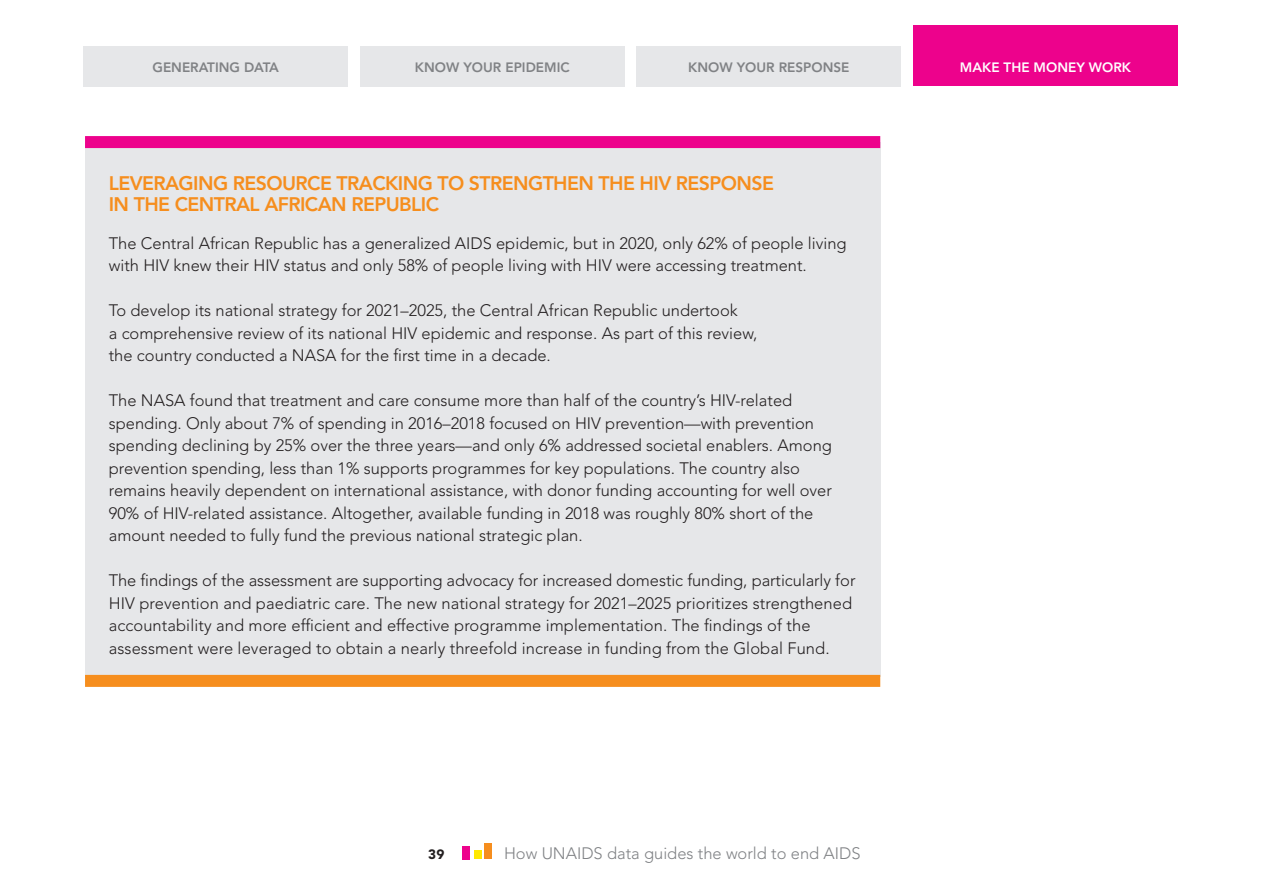
<style>
.page{position:relative;width:1263px;height:893px;background:#fff}
.page>*{position:absolute;margin:0;border:0;box-sizing:border-box;transform-origin:0 0}
.t1{font:800 19.5px/21px "Avenir LT Std";letter-spacing:-.03em;color:#f68e1e}
.t2{font:300 16.5px/22.5px "Avenir LT Std";color:#231f20}
.t3{font:300 16.5px "Avenir LT Std";color:#808285}
.t4{font:800 13.5px "Avenir LT Std";color:#808285}
.t5{font:800 13.5px "Avenir LT Std";color:#fff}
.t6{font:900 13.5px "Avenir LT Std";color:#231f20}
</style>
<div class="page">
<div style="left:636px;top:46px;width:265px;height:40px;background:#e6e7e9"></div>
<div style="left:360px;top:46px;width:265px;height:40px;background:#e6e7e9"></div>
<div style="left:913px;top:26px;width:265px;height:60px;background:#ed028c"></div>
<div style="left:484px;top:843px;width:8px;height:16px;background:#f68e1e"></div>
<div style="left:473px;top:850px;width:8px;height:9px;background:#ffe901"></div>
<div style="left:462px;top:846px;width:8px;height:13px;background:#ed028c"></div>
<div style="left:83px;top:46px;width:265px;height:40px;background:#e6e7e9"></div>
<div style="left:85px;top:142px;width:795px;height:534px;background:#e6e7e9"></div>
<div style="left:85px;top:136px;width:795px;height:12px;background:#ed028c"></div>
<div style="left:85px;top:675px;width:795px;height:12px;background:#f68e1e"></div>
<p class="t4" style="left:152px;top:60px;width:128px">GENERATING DATA</p>
<p class="t4" style="left:415px;top:60px;width:156px">KNOW YOUR EPIDEMIC</p>
<p class="t4" style="left:688px;top:60px;width:163px">KNOW YOUR RESPONSE</p>
<p class="t5" style="left:960px;top:60px;width:173px">MAKE THE MONEY WORK</p>
<p class="t1" style="left:109px;top:173px;width:667px">LEVERAGING RESOURCE TRACKING TO STRENGTHEN THE HIV RESPONSE<br>IN THE CENTRAL AFRICAN REPUBLIC</p>
<p class="t2" style="left:109px;top:232px;width:739px">The Central African Republic has a generalized AIDS epidemic, but in 2020, only 62% of people living with HIV knew their HIV status and only 58% of people living with HIV were accessing treatment.</p>
<p class="t2" style="left:109px;top:299px;width:650px">To develop its national strategy for 2021–2025, the Central African Republic undertook<br>a comprehensive review of its national HIV epidemic and response. As part of this review, the country conducted a NASA for the first time in a decade.</p>
<p class="t2" style="left:109px;top:389px;width:725px">The NASA found that treatment and care consume more than half of the country’s HIV-related spending. Only about 7% of spending in 2016–2018 focused on HIV prevention—with prevention spending declining by 25% over the three years—and only 6% addressed societal enablers. Among prevention spending, less than 1% supports programmes for key populations. The country also remains heavily dependent on international assistance, with donor funding accounting for well over 90% of HIV-related assistance. Altogether, available funding in 2018 was roughly 80% short of the amount needed to fully fund the previous national strategic plan.</p>
<p class="t2" style="left:109px;top:569px;width:748px">The findings of the assessment are supporting advocacy for increased domestic funding, particularly for HIV prevention and paediatric care. The new national strategy for 2021–2025 prioritizes strengthened accountability and more efficient and effective programme implementation. The findings of the assessment were leveraged to obtain a nearly threefold increase in funding from the Global Fund.</p>
<p class="t6" style="left:428px;top:846px;width:18px">39</p>
<p class="t3" style="left:504px;top:844px;width:358px">How UNAIDS data guides the world to end AIDS</p>
</div>
